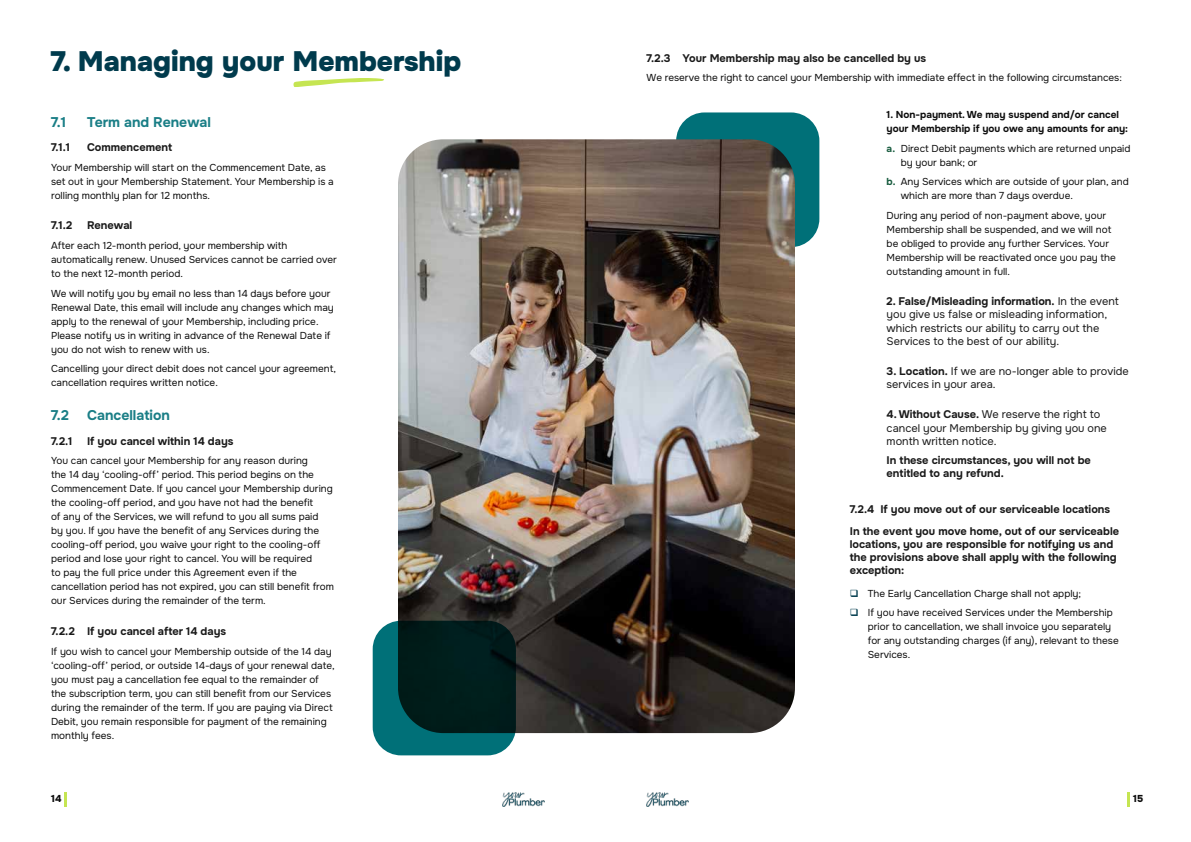
<style>
.page{position:relative;width:1191px;height:842px;background:#fff}
.page>*{position:absolute;margin:0;border:0;box-sizing:border-box;transform-origin:0 0}
.t1{font:900 28px "Onest";color:#003b4d}
.t2{font:700 14px "Onest";color:#1a7e86}
.t3{font:700 11px/13.2px "Onest";color:#1a1a1a}
.t4{font:11px/13.2px "Onest";color:#1a1a1a}
.t5{font:10px/14px "Onest";color:#0d0d0d}
.t6{font:700 10px/14px "Onest";color:#0d0d0d}
.t7{font:800 10px "Onest";color:#0d0d0d}
.s1{font-weight:700;color:#175b3e}
.s2{font-weight:700}
</style>
<div class="page">
<div style="left:676px;top:112px;width:143px;height:135px;background:#007078;border-radius:28px"></div>
<img style="left:398px;top:139px;width:397px;height:594px">
<svg style="left:373px;top:621px;width:143px;height:134px;background:#003638"></svg>
<svg style="left:293px;top:78px;width:91px;height:9px"></svg>
<hr style="left:64px;top:792px;width:3px;height:14px;background:#c5e552">
<hr style="left:1126px;top:792px;width:3px;height:14px;background:#c5e552">
<img style="left:502px;top:792px;width:42px;height:14px">
<img style="left:646px;top:792px;width:42px;height:14px">
<h1 class="t1" style="left:51px;top:43px;width:412px">7. Managing your Membership</h1>
<h2 class="t2" style="left:51px;top:113px;width:17px">7.1</h2>
<h2 class="t2" style="left:87px;top:113px;width:125px">Term and Renewal</h2>
<p class="t3" style="left:51px;top:141px;width:21px">7.1.1</p>
<p class="t3" style="left:87px;top:141px;width:87px">Commencement</p>
<p class="t5" style="left:51px;top:161px;width:284px">Your Membership will start on the Commencement Date, as set out in your Membership Statement. Your Membership is a rolling monthly plan for 12 months.</p>
<p class="t3" style="left:51px;top:219px;width:23px">7.1.2</p>
<p class="t3" style="left:87px;top:219px;width:47px">Renewal</p>
<p class="t5" style="left:51px;top:239px;width:287px">After each 12-month period, your membership with automatically renew. Unused Services cannot be carried over to the next 12-month period.</p>
<p class="t5" style="left:51px;top:286px;width:284px">We will notify you by email no less than 14 days before your Renewal Date, this email will include any changes which may apply to the renewal of your Membership, including price.<br>Please notify us in writing in advance of the Renewal Date if you do not wish to renew with us.</p>
<p class="t5" style="left:51px;top:362px;width:286px">Cancelling your direct debit does not cancel your agreement, cancellation requires written notice.</p>
<h2 class="t2" style="left:51px;top:406px;width:20px">7.2</h2>
<h2 class="t2" style="left:87px;top:406px;width:84px">Cancellation</h2>
<p class="t3" style="left:51px;top:434px;width:23px">7.2.1</p>
<p class="t3" style="left:87px;top:434px;width:148px">If you cancel within 14 days</p>
<p class="t5" style="left:51px;top:454px;width:284px">You can cancel your Membership for any reason during<br>the 14 day ‘cooling-off’ period. This period begins on the Commencement Date. If you cancel your Membership during the cooling-off period, and you have not had the benefit<br>of any of the Services, we will refund to you all sums paid<br>by you. If you have the benefit of any Services during the cooling-off period, you waive your right to the cooling-off period and lose your right to cancel. You will be required<br>to pay the full price under this Agreement even if the cancellation period has not expired, you can still benefit from our Services during the remainder of the term.</p>
<p class="t3" style="left:51px;top:625px;width:177px">7.2.2 If you cancel after 14 days</p>
<p class="t5" style="left:51px;top:645px;width:285px">If you wish to cancel your Membership outside of the 14 day ‘cooling-off’ period, or outside 14-days of your renewal date, you must pay a cancellation fee equal to the remainder of the subscription term, you can still benefit from our Services during the remainder of the term. If you are paying via Direct Debit, you remain responsible for payment of the remaining monthly fees.</p>
<p class="t3" style="left:646px;top:51px;width:281px">7.2.3 Your Membership may also be cancelled by us</p>
<p class="t5" style="left:646px;top:71px;width:477px">We reserve the right to cancel your Membership with immediate effect in the following circumstances:</p>
<p class="t6" style="left:886px;top:108px;width:243px">1. Non-payment. We may suspend and/or cancel your Membership if you owe any amounts for any:</p>
<p class="t5" style="left:900px;top:141px;width:231px;text-indent:-14px"><span class="s1">a.</span> Direct Debit payments which are returned unpaid by your bank; or</p>
<p class="t5" style="left:900px;top:175px;width:229px;text-indent:-14px"><span class="s1">b.</span> Any Services which are outside of your plan, and which are more than 7 days overdue.</p>
<p class="t5" style="left:886px;top:209px;width:231px">During any period of non-payment above, your Membership shall be suspended, and we will not be obliged to provide any further Services. Your Membership will be reactivated once you pay the outstanding amount in full.</p>
<p class="t4" style="left:886px;top:295px;width:234px"><span class="s2">2. False/Misleading information.</span> In the event you give us false or misleading information, which restricts our ability to carry out the Services to the best of our ability.</p>
<p class="t4" style="left:886px;top:365px;width:244px"><span class="s2">3. Location.</span> If we are no-longer able to provide services in your area.</p>
<p class="t4" style="left:886px;top:408px;width:222px"><span class="s2">4. Without Cause.</span> We reserve the right to cancel your Membership by giving you one month written notice.</p>
<p class="t3" style="left:886px;top:453px;width:206px">In these circumstances, you will not be entitled to any refund.</p>
<p class="t3" style="left:849px;top:498px;width:271px;line-height:21.7px">7.2.4 If you move out of our serviceable locations<br>In the event you move home, out of our serviceable</p>
<p class="t3" style="left:849px;top:537px;width:268px">locations, you are responsible for notifying us and the provisions above shall apply with the following exception:</p>
<p class="t5" style="left:867px;top:583px;width:246px;line-height:19.7px">The Early Cancellation Charge shall not apply;<br>If you have received Services under the Membership</p>
<p class="t5" style="left:867px;top:620px;width:252px">prior to cancellation, we shall invoice you separately for any outstanding charges (if any), relevant to these<br>Services.</p>
<p class="t7" style="left:51px;top:792px;width:12px">14</p>
<p class="t7" style="left:1133px;top:792px;width:12px">15</p>
</div>
